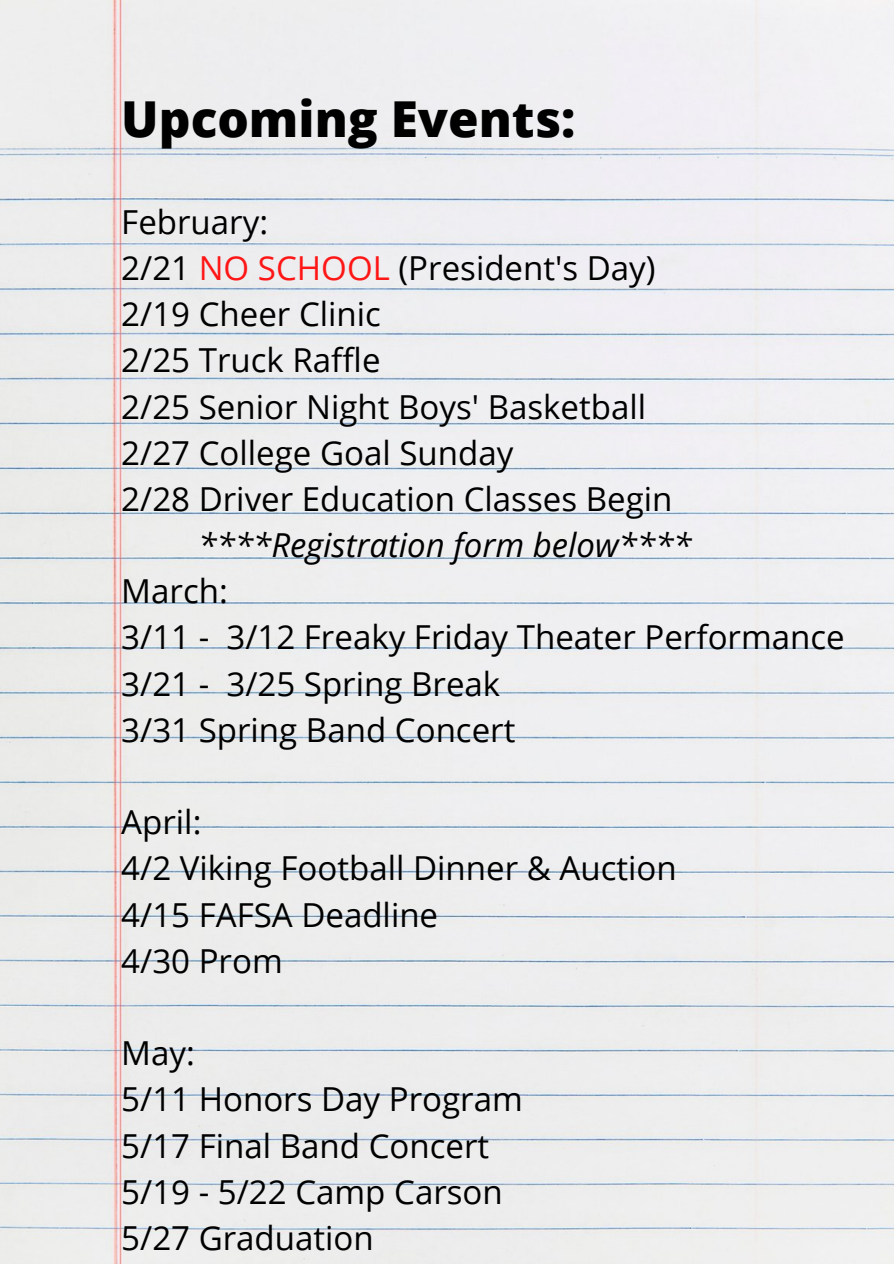
<style>
.page{position:relative;width:894px;height:1264px;background:#fff}
.page>*{position:absolute;margin:0;border:0;box-sizing:border-box;transform-origin:0 0}
.t1{font:800 49.5px "Open Sans";color:#000}
.t2{font:33px "Open Sans";color:#000}
.t3{font:italic 33px "Open Sans";color:#000}
.s1{color:#ff1616}
</style>
<div class="page">
<img style="left:0;top:0;width:893px;height:1263px">
<p class="t1" style="left:121px;top:84px;width:455px">Upcoming Events:</p>
<p class="t2" style="left:121px;top:198px;width:148px">February:</p>
<p class="t2" style="left:121px;top:245px;width:535px">2/21 <span class="s1">NO SCHOOL</span> (President's Day)</p>
<p class="t2" style="left:121px;top:291px;width:261px">2/19 Cheer Clinic</p>
<p class="t2" style="left:121px;top:337px;width:261px">2/25 Truck Raffle</p>
<p class="t2" style="left:121px;top:383px;width:526px">2/25 Senior Night Boys' Basketball</p>
<p class="t2" style="left:121px;top:429px;width:393px">2/27 College Goal Sunday</p>
<p class="t2" style="left:121px;top:475px;width:552px">2/28 Driver Education Classes Begin</p>
<p class="t3" style="left:198px;top:522px;width:494px">****Registration form below****</p>
<p class="t2" style="left:121px;top:568px;width:108px">March:</p>
<p class="t2" style="left:121px;top:614px;width:724px">3/11 - 3/12 Freaky Friday Theater Performance</p>
<p class="t2" style="left:121px;top:660px;width:380px">3/21 - 3/25 Spring Break</p>
<p class="t2" style="left:121px;top:706px;width:395px">3/31 Spring Band Concert</p>
<p class="t2" style="left:121px;top:799px;width:82px">April:</p>
<p class="t2" style="left:121px;top:845px;width:556px">4/2 Viking Football Dinner &amp; Auction</p>
<p class="t2" style="left:121px;top:891px;width:318px">4/15 FAFSA Deadline</p>
<p class="t2" style="left:121px;top:937px;width:163px">4/30 Prom</p>
<p class="t2" style="left:121px;top:1029px;width:75px">May:</p>
<p class="t2" style="left:121px;top:1076px;width:403px">5/11 Honors Day Program</p>
<p class="t2" style="left:121px;top:1122px;width:369px">5/17 Final Band Concert</p>
<p class="t2" style="left:121px;top:1168px;width:383px">5/19 - 5/22 Camp Carson</p>
<p class="t2" style="left:121px;top:1214px;width:254px">5/27 Graduation</p>
</div>
